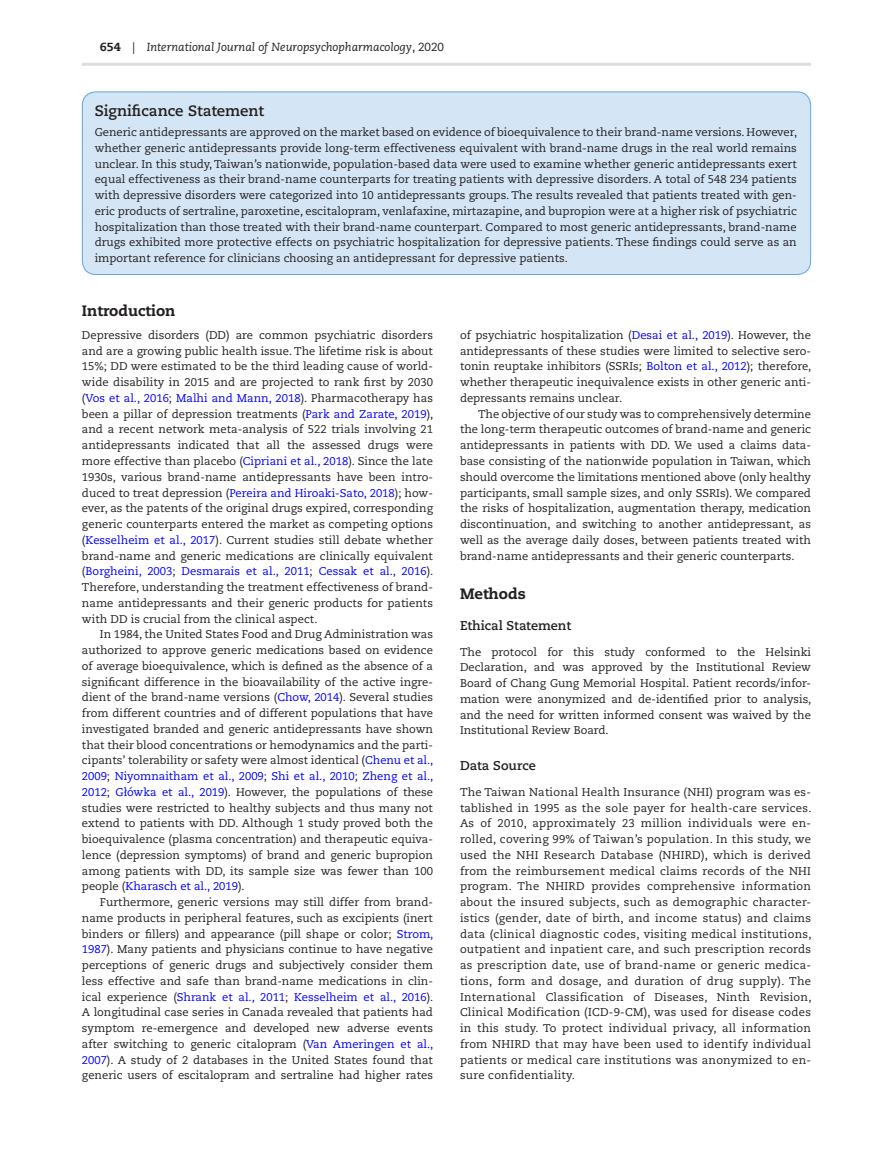
<style>
.page{position:relative;width:893px;height:1174px;background:#fff}
.page>*{position:absolute;margin:0;border:0;box-sizing:border-box;transform-origin:0 0}
.t1{font:700 15px "Caecilia LT Std";color:#231f20}
.t2{font:800 15px "Caecilia LT Std";color:#231f20}
.t3{font:700 12.75px "Caecilia LT Std";color:#231f20}
.t4{font:italic 11.7px "Caecilia LT Std";color:#231f20}
.t5{font:11.25px/15.8px "Caecilia LT Std";color:#231f20;text-align:justify}
.s1{font-weight:800;font-style:normal}
.s2{font-style:normal}
.s3{color:#00f}
</style>
<div class="page">
<hr style="left:82px;top:63px;width:729px;height:3px;background:#dcdddf">
<div style="left:82px;top:92px;width:729px;height:182px;background:#d4e5f5;border-radius:14px"></div>
<div style="left:82px;top:91px;width:729px;height:184px;border:1px solid #5ba8dc;border-radius:14px"></div>
<p class="t4" style="left:100px;top:40px;width:346px"><span class="s1">654</span> <span class="s2">|</span> International Journal of Neuropsychopharmacology<span class="s2">, 2020</span></p>
<h1 class="t1" style="left:95px;top:102px;width:171px">Significance Statement</h1>
<p class="t5" style="left:95px;top:124px;width:704px">Generic antidepressants are approved on the market based on evidence of bioequivalence to their brand-name versions. However, whether generic antidepressants provide long-term effectiveness equivalent with brand-name drugs in the real world remains unclear. In this study, Taiwan’s nationwide, population-based data were used to examine whether generic antidepressants exert equal effectiveness as their brand-name counterparts for treating patients with depressive disorders. A total of 548 234 patients with depressive disorders were categorized into 10 antidepressants groups. The results revealed that patients treated with gen&shy;eric products of sertraline, paroxetine, escitalopram, venlafaxine, mirtazapine, and bupropion were at a higher risk of psychiatric hospitalization than those treated with their brand-name counterpart. Compared to most generic antidepressants, brand-name drugs exhibited more protective effects on psychiatric hospitalization for depressive patients. These findings could serve as an important reference for clinicians choosing an antidepressant for depressive patients.</p>
<h1 class="t2" style="left:82px;top:302px;width:95px">Introduction</h1>
<p class="t5" style="left:82px;top:327px;width:353px">Depressive disorders (DD) are common psychiatric disorders and are a growing public health issue. The lifetime risk is about 15%; DD were estimated to be the third leading cause of world&shy;wide disability in 2015 and are projected to rank first by 2030 (<span class="s3">Vos et al., 2016</span>; <span class="s3">Malhi and Mann, 2018</span>). Pharmacotherapy has been a pillar of depression treatments (<span class="s3">Park and Zarate, 2019</span>), and a recent network meta-analysis of 522 trials involving 21 antidepressants indicated that all the assessed drugs were more effective than placebo (<span class="s3">Cipriani et al., 2018</span>). Since the late 1930s, various brand-name antidepressants have been intro&shy;duced to treat depression (<span class="s3">Pereira and Hiroaki-Sato, 2018</span>); how&shy;ever, as the patents of the original drugs expired, corresponding generic counterparts entered the market as competing options (<span class="s3">Kesselheim et al., 2017</span>). Current studies still debate whether brand-name and generic medications are clinically equivalent (<span class="s3">Borgheini, 2003</span>; <span class="s3">Desmarais et al., 2011</span>; <span class="s3">Cessak et al., 2016</span>).<br>Therefore, understanding the treatment effectiveness of brand&shy;name antidepressants and their generic products for patients with DD is crucial from the clinical aspect.</p>
<p class="t5" style="left:82px;top:627px;width:353px;text-indent:18px">In 1984, the United States Food and Drug Administration was authorized to approve generic medications based on evidence of average bioequivalence, which is defined as the absence of a significant difference in the bioavailability of the active ingre&shy;dient of the brand-name versions (<span class="s3">Chow, 2014</span>). Several studies from different countries and of different populations that have investigated branded and generic antidepressants have shown that their blood concentrations or hemodynamics and the parti&shy;cipants’ tolerability or safety were almost identical (<span class="s3">Chenu et al., 2009</span>; <span class="s3">Niyomnaitham et al., 2009</span>; <span class="s3">Shi et al., 2010</span>; <span class="s3">Zheng et al., 2012</span>; <span class="s3">Główka et al., 2019</span>). However, the populations of these studies were restricted to healthy subjects and thus many not extend to patients with DD. Although 1 study proved both the bioequivalence (plasma concentration) and therapeutic equiva&shy;lence (depression symptoms) of brand and generic bupropion among patients with DD, its sample size was fewer than 100 people (<span class="s3">Kharasch et al., 2019</span>).</p>
<p class="t5" style="left:82px;top:894px;width:353px;text-indent:18px">Furthermore, generic versions may still differ from brand&shy;name products in peripheral features, such as excipients (inert binders or fillers) and appearance (pill shape or color; <span class="s3">Strom, 1987</span>). Many patients and physicians continue to have negative perceptions of generic drugs and subjectively consider them less effective and safe than brand-name medications in clin&shy;ical experience (<span class="s3">Shrank et al., 2011</span>; <span class="s3">Kesselheim et al., 2016</span>).<br>A longitudinal case series in Canada revealed that patients had symptom re-emergence and developed new adverse events after switching to generic citalopram (<span class="s3">Van Ameringen et al., 2007</span>). A study of 2 databases in the United States found that generic users of escitalopram and sertraline had higher rates</p>
<p class="t5" style="left:460px;top:327px;width:353px">of psychiatric hospitalization (<span class="s3">Desai et al., 2019</span>). However, the antidepressants of these studies were limited to selective sero&shy;tonin reuptake inhibitors (SSRIs; <span class="s3">Bolton et al., 2012</span>); therefore, whether therapeutic inequivalence exists in other generic anti&shy;depressants remains unclear.</p>
<p class="t5" style="left:460px;top:406px;width:353px;text-indent:18px">The objective of our study was to comprehensively determine the long-term therapeutic outcomes of brand-name and generic antidepressants in patients with DD. We used a claims data&shy;base consisting of the nationwide population in Taiwan, which should overcome the limitations mentioned above (only healthy participants, small sample sizes, and only SSRIs). We compared the risks of hospitalization, augmentation therapy, medication discontinuation, and switching to another antidepressant, as well as the average daily doses, between patients treated with brand-name antidepressants and their generic counterparts.</p>
<h1 class="t2" style="left:460px;top:585px;width:67px">Methods</h1>
<p class="t3" style="left:460px;top:618px;width:113px">Ethical Statement</p>
<p class="t5" style="left:460px;top:644px;width:353px">The protocol for this study conformed to the Helsinki Declaration, and was approved by the Institutional Review Board of Chang Gung Memorial Hospital. Patient records/infor&shy;mation were anonymized and de-identified prior to analysis, and the need for written informed consent was waived by the Institutional Review Board.</p>
<p class="t3" style="left:460px;top:758px;width:77px">Data Source</p>
<p class="t5" style="left:460px;top:784px;width:353px">The Taiwan National Health Insurance (NHI) program was es&shy;tablished in 1995 as the sole payer for health-care services.<br>As of 2010, approximately 23 million individuals were en&shy;rolled, covering 99% of Taiwan’s population. In this study, we used the NHI Research Database (NHIRD), which is derived from the reimbursement medical claims records of the NHI program. The NHIRD provides comprehensive information about the insured subjects, such as demographic character&shy;istics (gender, date of birth, and income status) and claims data (clinical diagnostic codes, visiting medical institutions, outpatient and inpatient care, and such prescription records as prescription date, use of brand-name or generic medica&shy;tions, form and dosage, and duration of drug supply). The International Classification of Diseases, Ninth Revision, Clinical Modification (ICD-9-CM), was used for disease codes in this study. To protect individual privacy, all information from NHIRD that may have been used to identify individual patients or medical care institutions was anonymized to en&shy;sure confidentiality.</p>
</div>
